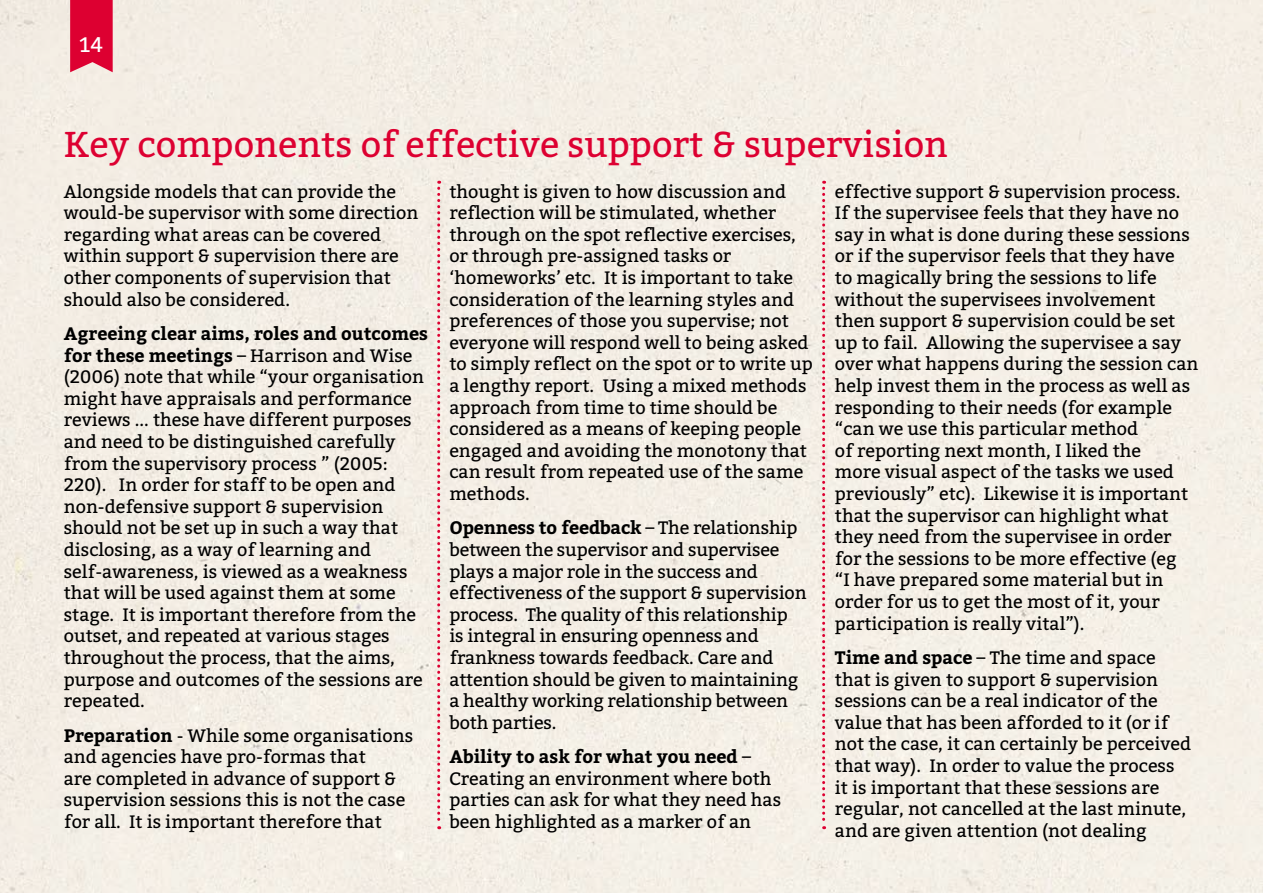
<style>
.page{position:relative;width:1263px;height:893px;background:#f4eee5}
.page>*{position:absolute;margin:0;border:0;box-sizing:border-box;transform-origin:0 0}
.t1{font:36px "Bitter";color:#dd0031}
.t2{font:21px "Bitter";color:#fff}
.t3{font:18px/21.6px "Bitter";color:#000}
.s1{font-weight:700}
</style>
<div class="page">
<svg style="left:70px;top:0;width:43px;height:72px;background:#de123e"></svg>
<svg style="left:437px;top:181px;width:3px;height:648px;background:#ea97a3"></svg>
<svg style="left:822px;top:181px;width:3px;height:648px;background:#eb96a2"></svg>
<p class="t2" style="left:80px;top:33px;width:25px">14</p>
<h1 class="t1" style="left:64px;top:123px;width:886px">Key components of effective support &amp; supervision</h1>
<p class="t3" style="left:64px;top:181px;width:356px">Alongside models that can provide the would-be supervisor with some direction regarding what areas can be covered within support &amp; supervision there are other components of supervision that should also be considered.</p>
<p class="t3" style="left:64px;top:323px;width:366px"><span class="s1">Agreeing clear aims, roles and outcomes for these meetings</span> – Harrison and Wise (2006) note that while “your organisation might have appraisals and performance reviews ... these have different purposes and need to be distinguished carefully from the supervisory process ” (2005:<br>220). In order for staff to be open and non-defensive support &amp; supervision should not be set up in such a way that disclosing, as a way of learning and self-awareness, is viewed as a weakness that will be used against them at some stage. It is important therefore from the outset, and repeated at various stages throughout the process, that the aims, purpose and outcomes of the sessions are repeated.</p>
<p class="t3" style="left:64px;top:725px;width:351px"><span class="s1">Preparation</span> - While some organisations and agencies have pro-formas that<br>are completed in advance of support &amp; supervision sessions this is not the case for all. It is important therefore that</p>
<p class="t3" style="left:449px;top:181px;width:365px">thought is given to how discussion and reflection will be stimulated, whether through on the spot reflective exercises, or through pre-assigned tasks or ‘homeworks’ etc. It is important to take consideration of the learning styles and preferences of those you supervise; not everyone will respond well to being asked to simply reflect on the spot or to write up a lengthy report. Using a mixed methods approach from time to time should be considered as a means of keeping people engaged and avoiding the monotony that can result from repeated use of the same methods.</p>
<p class="t3" style="left:449px;top:517px;width:359px"><span class="s1">Openness to feedback</span> – The relationship between the supervisor and supervisee plays a major role in the success and effectiveness of the support &amp; supervision process. The quality of this relationship<br>is integral in ensuring openness and frankness towards feedback. Care and attention should be given to maintaining a healthy working relationship between both parties.</p>
<p class="t3" style="left:449px;top:746px;width:333px"><span class="s1">Ability to ask for what you need</span> – Creating an environment where both parties can ask for what they need has been highlighted as a marker of an</p>
<p class="t3" style="left:835px;top:181px;width:365px">effective support &amp; supervision process.<br>If the supervisee feels that they have no say in what is done during these sessions or if the supervisor feels that they have<br>to magically bring the sessions to life without the supervisees involvement then support &amp; supervision could be set up to fail. Allowing the supervisee a say over what happens during the session can help invest them in the process as well as responding to their needs (for example “can we use this particular method<br>of reporting next month, I liked the<br>more visual aspect of the tasks we used previously” etc). Likewise it is important that the supervisor can highlight what they need from the supervisee in order for the sessions to be more effective (eg<br>“I have prepared some material but in order for us to get the most of it, your participation is really vital”).</p>
<p class="t3" style="left:835px;top:647px;width:358px"><span class="s1">Time and space</span> – The time and space that is given to support &amp; supervision sessions can be a real indicator of the value that has been afforded to it (or if not the case, it can certainly be perceived that way). In order to value the process it is important that these sessions are regular, not cancelled at the last minute, and are given attention (not dealing</p>
</div>
